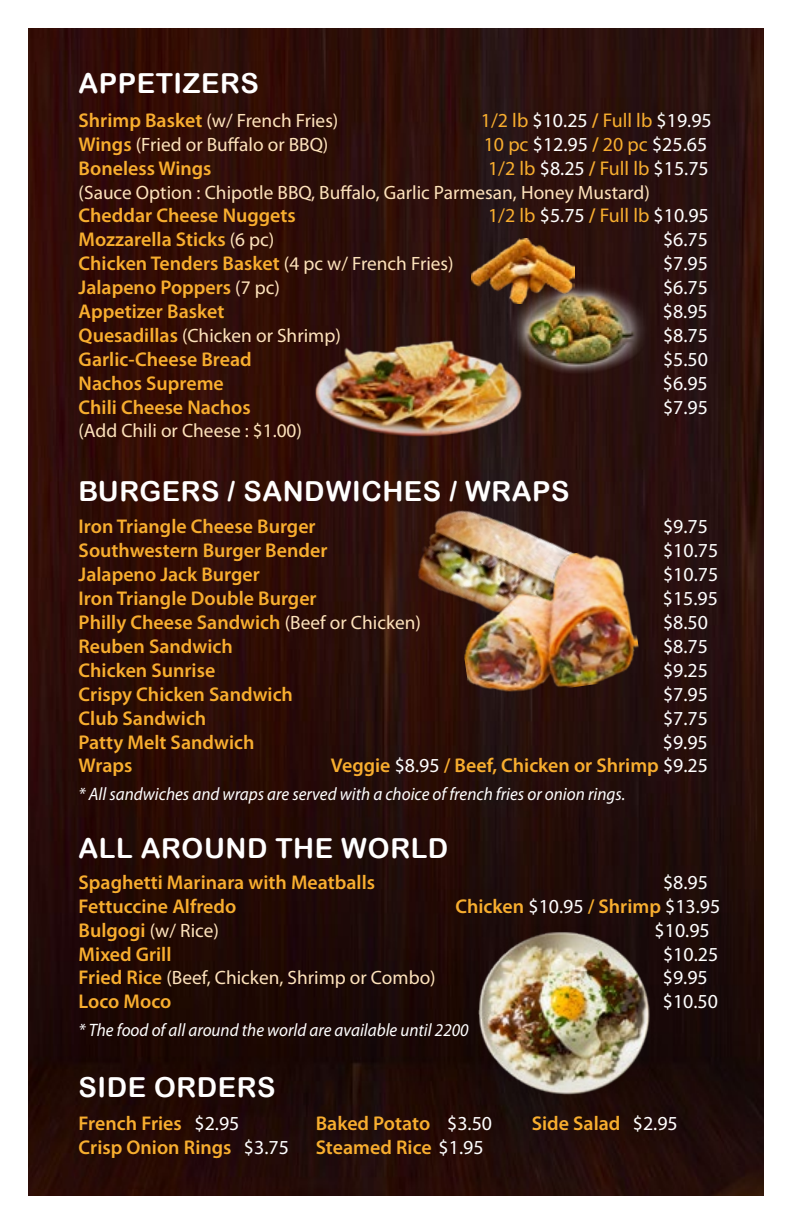
<style>
.page{position:relative;width:792px;height:1224px;background:#fff}
.page>*{position:absolute;margin:0;border:0;box-sizing:border-box;transform-origin:0 0}
.t1{font:27.6px "Arial Rounded MT Bold";letter-spacing:.02em;color:#fff}
.t2{font:600 20px "Myriad Pro";color:#f8ae2f}
.t3{font:20px "Myriad Pro";color:#fff}
.t4{font:20px "Myriad Pro";color:#f8ae2f}
.t5{font:19.4px "Myriad Pro";color:#fee3bc}
.t6{font:italic 18px "Myriad Pro";color:#fff;scale:.95 1}
.s1{font-weight:600;font-size:20px;color:#f8ae2f}
.s2{color:#f8ae2f}
.s3{font-weight:600;color:#f8ae2f}
.s4{color:#fff}
.s5{font-weight:600}
.s6{font-weight:400;font-size:19.4px;color:#fee3bc}
.s7{font-weight:400;color:#fff}
</style>
<div class="page">
<img style="left:28px;top:28px;width:736px;height:1168px">
<img style="left:391px;top:475px;width:220px;height:188px">
<img style="left:452px;top:546px;width:191px;height:156px">
<img style="left:315px;top:306px;width:214px;height:143px">
<img style="left:485px;top:275px;width:190px;height:127px">
<img style="left:465px;top:926px;width:200px;height:174px">
<img style="left:471px;top:238px;width:104px;height:66px">
<h1 class="t1" style="left:79px;top:67px;width:182px">APPETIZERS</h1>
<p class="t5" style="left:79px;top:108px;width:261px"><span class="s1">Shrimp Basket</span> (w/ French Fries)</p>
<p class="t3" style="left:481px;top:108px;width:232px"><span class="s2">1/2 lb</span> $10.25 <span class="s3">/</span> <span class="s2">Full lb</span> $19.95</p>
<p class="t5" style="left:79px;top:132px;width:251px"><span class="s1">Wings</span> (Fried or Buffalo or BBQ)</p>
<p class="t3" style="left:484px;top:132px;width:225px"><span class="s2">10 pc</span> $12.95 <span class="s3">/</span> <span class="s2">20 pc</span> $25.65</p>
<p class="t2" style="left:79px;top:155px;width:134px">Boneless Wings</p>
<p class="t4" style="left:488px;top:156px;width:222px">1/2 lb <span class="s4">$8.25</span> <span class="s5">/</span> Full lb <span class="s4">$15.75</span></p>
<p class="t5" style="left:79px;top:180px;width:573px">(Sauce Option : Chipotle BBQ, Buffalo, Garlic Parmesan, Honey Mustard)</p>
<p class="t2" style="left:79px;top:203px;width:219px">Cheddar Cheese Nuggets</p>
<p class="t4" style="left:488px;top:203px;width:222px">1/2 lb <span class="s4">$5.75</span> <span class="s5">/</span> Full lb <span class="s4">$10.95</span></p>
<p class="t2" style="left:79px;top:227px;width:197px">Mozzarella Sticks <span class="s6">(6 pc)</span></p>
<p class="t3" style="left:663px;top:227px;width:46px">$6.75</p>
<p class="t2" style="left:79px;top:251px;width:377px">Chicken Tenders Basket <span class="s6">(4 pc w/ French Fries)</span></p>
<p class="t3" style="left:663px;top:251px;width:46px">$7.95</p>
<p class="t2" style="left:79px;top:275px;width:203px">Jalapeno Poppers <span class="s6">(7 pc)</span></p>
<p class="t3" style="left:663px;top:275px;width:46px">$6.75</p>
<p class="t2" style="left:79px;top:299px;width:147px">Appetizer Basket</p>
<p class="t3" style="left:663px;top:299px;width:46px">$8.95</p>
<p class="t5" style="left:79px;top:323px;width:264px"><span class="s1">Quesadillas</span> (Chicken or Shrimp)</p>
<p class="t3" style="left:663px;top:323px;width:46px">$8.75</p>
<p class="t2" style="left:79px;top:346px;width:175px">Garlic-Cheese Bread</p>
<p class="t3" style="left:663px;top:347px;width:46px">$5.50</p>
<p class="t2" style="left:79px;top:370px;width:147px">Nachos Supreme</p>
<p class="t3" style="left:663px;top:371px;width:46px">$6.95</p>
<p class="t2" style="left:79px;top:394px;width:174px">Chili Cheese Nachos</p>
<p class="t3" style="left:663px;top:395px;width:46px">$7.95</p>
<p class="t5" style="left:79px;top:418px;width:225px">(Add Chili or Cheese : $1.00)</p>
<h1 class="t1" style="left:79px;top:475px;width:493px">BURGERS / SANDWICHES / WRAPS</h1>
<p class="t2" style="left:79px;top:514px;width:239px">Iron Triangle Cheese Burger</p>
<p class="t3" style="left:663px;top:514px;width:46px">$9.75</p>
<p class="t2" style="left:79px;top:538px;width:250px">Southwestern Burger Bender</p>
<p class="t3" style="left:663px;top:538px;width:57px">$10.75</p>
<p class="t2" style="left:79px;top:562px;width:183px">Jalapeno Jack Burger</p>
<p class="t3" style="left:663px;top:562px;width:57px">$10.75</p>
<p class="t2" style="left:79px;top:586px;width:240px">Iron Triangle Double Burger</p>
<p class="t3" style="left:663px;top:586px;width:57px">$15.95</p>
<p class="t2" style="left:79px;top:610px;width:344px">Philly Cheese Sandwich <span class="s6">(Beef or Chicken)</span></p>
<p class="t3" style="left:663px;top:610px;width:46px">$8.50</p>
<p class="t2" style="left:79px;top:633px;width:156px">Reuben Sandwich</p>
<p class="t3" style="left:663px;top:634px;width:46px">$8.75</p>
<p class="t2" style="left:79px;top:657px;width:138px">Chicken Sunrise</p>
<p class="t3" style="left:663px;top:658px;width:46px">$9.25</p>
<p class="t2" style="left:79px;top:681px;width:216px">Crispy Chicken Sandwich</p>
<p class="t3" style="left:663px;top:682px;width:46px">$7.95</p>
<p class="t2" style="left:79px;top:705px;width:129px">Club Sandwich</p>
<p class="t3" style="left:663px;top:706px;width:46px">$7.75</p>
<p class="t2" style="left:79px;top:729px;width:177px">Patty Melt Sandwich</p>
<p class="t3" style="left:663px;top:729px;width:46px">$9.95</p>
<p class="t2" style="left:79px;top:753px;width:55px">Wraps</p>
<p class="t2" style="left:331px;top:753px;width:379px">Veggie <span class="s7">$8.95</span> / Beef, Chicken or Shrimp <span class="s7">$9.25</span></p>
<p class="t6" style="left:79px;top:783px;width:577px">* All sandwiches and wraps are served with a choice of french fries or onion rings.</p>
<h1 class="t1" style="left:79px;top:832px;width:371px">ALL AROUND THE WORLD</h1>
<p class="t2" style="left:79px;top:869px;width:298px">Spaghetti Marinara with Meatballs</p>
<p class="t3" style="left:663px;top:870px;width:46px">$8.95</p>
<p class="t2" style="left:79px;top:893px;width:159px">Fettuccine Alfredo</p>
<p class="t2" style="left:455px;top:893px;width:266px">Chicken <span class="s7">$10.95</span> / Shrimp <span class="s7">$13.95</span></p>
<p class="t5" style="left:79px;top:918px;width:142px"><span class="s1">Bulgogi</span> (w/ Rice)</p>
<p class="t3" style="left:655px;top:918px;width:57px">$10.95</p>
<p class="t2" style="left:79px;top:941px;width:94px">Mixed Grill</p>
<p class="t3" style="left:663px;top:941px;width:57px">$10.25</p>
<p class="t5" style="left:79px;top:966px;width:359px"><span class="s1">Fried Rice</span> (Beef, Chicken, Shrimp or Combo)</p>
<p class="t3" style="left:663px;top:965px;width:46px">$9.95</p>
<p class="t2" style="left:79px;top:989px;width:94px">Loco Moco</p>
<p class="t3" style="left:663px;top:989px;width:57px">$10.50</p>
<p class="t6" style="left:79px;top:1018px;width:412px">* The food of all around the world are available until 2200</p>
<h1 class="t1" style="left:79px;top:1071px;width:198px">SIDE ORDERS</h1>
<p class="t2" style="left:79px;top:1111px;width:162px">French Fries <span class="s7">$2.95</span></p>
<p class="t2" style="left:316px;top:1111px;width:178px">Baked Potato <span class="s7">$3.50</span></p>
<p class="t2" style="left:532px;top:1111px;width:148px">Side Salad <span class="s7">$2.95</span></p>
<p class="t2" style="left:79px;top:1135px;width:212px">Crisp Onion Rings <span class="s7">$3.75</span></p>
<p class="t2" style="left:316px;top:1135px;width:169px">Steamed Rice <span class="s7">$1.95</span></p>
</div>
